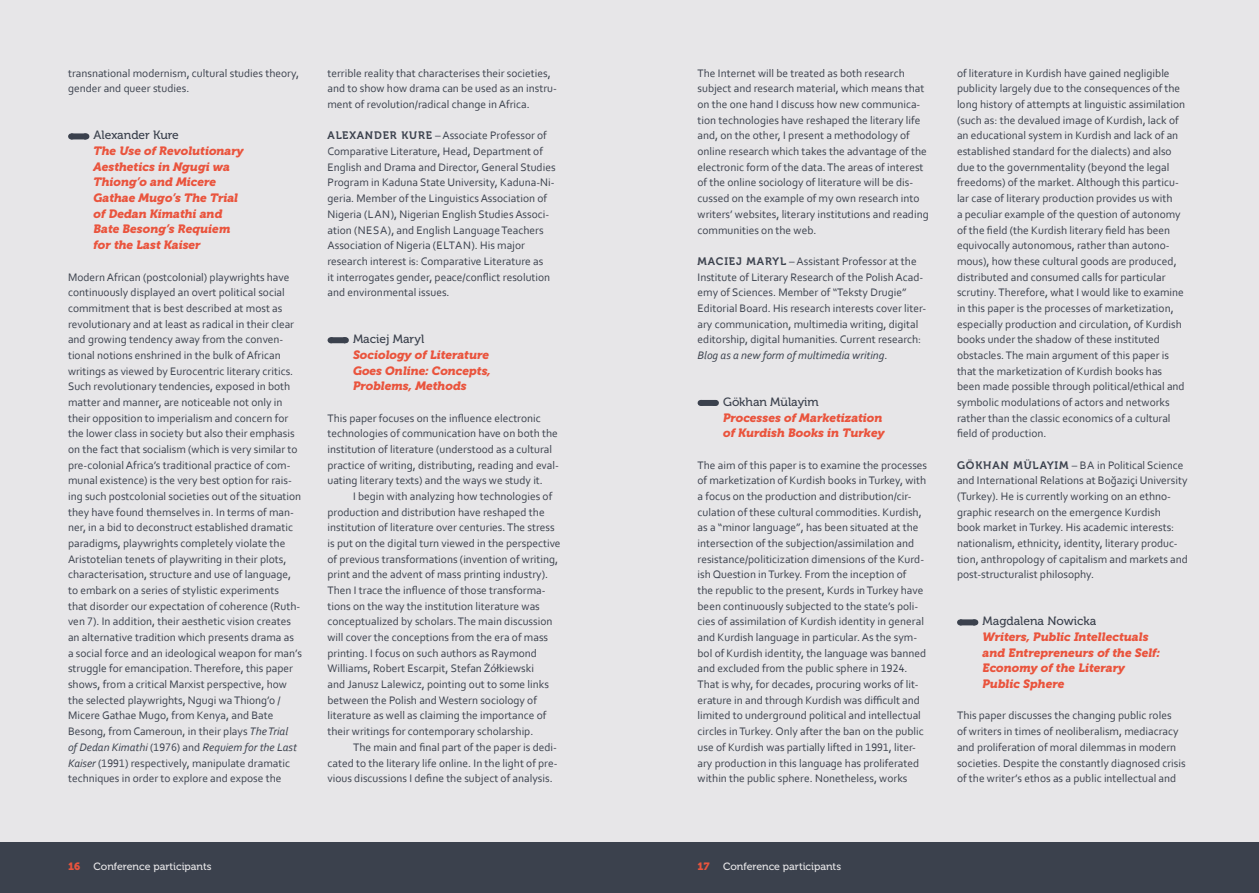
<style>
.page{position:relative;width:1259px;height:893px;background:#e7e6e8}
.page>*{position:absolute;margin:0;border:0;box-sizing:border-box;transform-origin:0 0}
.t1{font:italic 12px/15.6px "Museo 900";color:#ea543d}
.t2{font:12px "Museo 500";color:#3b414d}
.t3{font:11.4px/15.6px "Corbel";color:#3b414d}
.t4{font:10.5px "Museo 500";color:#e7e6e8}
.t5{font:10.5px "Museo 900";color:#ea543d}
.s1{font-style:italic}
.s2{font-family:"Museo 700";font-size:10.8px}
</style>
<div class="page">
<div style="left:0;top:842px;width:1259px;height:51px;background:#3b414d"></div>
<div style="left:71px;top:133px;width:14px;height:6px;background:#3b414d"></div>
<svg style="left:78px;top:133px;width:8px;height:6px"></svg>
<div style="left:330px;top:337px;width:15px;height:6px;background:#3b414d"></div>
<svg style="left:338px;top:337px;width:8px;height:6px"></svg>
<div style="left:700px;top:400px;width:15px;height:6px;background:#3b414d"></div>
<div style="left:960px;top:619px;width:14px;height:6px;background:#3b414d"></div>
<svg style="left:967px;top:619px;width:8px;height:6px"></svg>
<p class="t3" style="left:68px;top:65px;width:233px">transnational modernism, cultural studies theory, gender and queer studies.</p>
<p class="t2" style="left:94px;top:129px;width:87px">Alexander Kure</p>
<p class="t1" style="left:94px;top:143px;width:152px">The Use of Revolutionary<br>Aesthetics in Ngugi wa<br>Thiong’o and Micere<br>Gathae Mugo’s The Trial of Dedan Kimathi and<br>Bate Besong’s Requiem for the Last Kaiser</p>
<p class="t3" style="left:68px;top:269px;width:235px">Modern African (postcolonial) playwrights have continuously displayed an overt political social commitment that is best described at most as revolutionary and at least as radical in their clear and growing tendency away from the conven&shy;tional notions enshrined in the bulk of African writings as viewed by Eurocentric literary critics.<br>Such revolutionary tendencies, exposed in both matter and manner, are noticeable not only in their opposition to imperialism and concern for the lower class in society but also their emphasis on the fact that socialism (which is very similar to pre-colonial Africa’s traditional practice of com&shy;munal existence) is the very best option for rais&shy;ing such postcolonial societies out of the situation they have found themselves in. In terms of man&shy;ner, in a bid to deconstruct established dramatic paradigms, playwrights completely violate the Aristotelian tenets of playwriting in their plots, characterisation, structure and use of language, to embark on a series of stylistic experiments<br>that disorder our expectation of coherence (Ruth&shy;ven 7). In addition, their aesthetic vision creates an alternative tradition which presents drama as a social force and an ideological weapon for man’s struggle for emancipation. Therefore, this paper shows, from a critical Marxist perspective, how the selected playwrights, Ngugi wa Thiong’o / Micere Gathae Mugo, from Kenya, and Bate Besong, from Cameroun, in their plays <span class="s1">The Trial<br>of Dedan Kimathi</span> (1976) and <span class="s1">Requiem for the Last Kaiser</span> (1991) respectively, manipulate dramatic techniques in order to explore and expose the</p>
<p class="t3" style="left:327px;top:65px;width:231px">terrible reality that characterises their societies, and to show how drama can be used as an instru&shy;ment of revolution/radical change in Africa.</p>
<p class="t3" style="left:327px;top:128px;width:230px"><span class="s2">ALEXANDER KURE</span> – Associate Professor of Comparative Literature, Head, Department of English and Drama and Director, General Studies Program in Kaduna State University, Kaduna-Ni&shy;geria. Member of the Linguistics Association of Nigeria (LAN), Nigerian English Studies Associ&shy;ation (NESA), and English Language Teachers Association of Nigeria (ELTAN). His major research interest is: Comparative Literature as<br>it interrogates gender, peace/conflict resolution and environmental issues.</p>
<p class="t2" style="left:353px;top:333px;width:73px">Maciej Maryl</p>
<p class="t1" style="left:353px;top:347px;width:139px">Sociology of Literature<br>Goes Online: Concepts,<br>Problems, Methods</p>
<p class="t3" style="left:327px;top:410px;width:233px">This paper focuses on the influence electronic technologies of communication have on both the institution of literature (understood as a cultural practice of writing, distributing, reading and eval&shy;uating literary texts) and the ways we study it.</p>
<p class="t3" style="left:327px;top:488px;width:235px;text-indent:26px">I begin with analyzing how technologies of production and distribution have reshaped the institution of literature over centuries. The stress is put on the digital turn viewed in the perspective of previous transformations (invention of writing, print and the advent of mass printing industry).<br>Then I trace the influence of those transforma&shy;tions on the way the institution literature was conceptualized by scholars. The main discussion will cover the conceptions from the era of mass printing. I focus on such authors as Raymond Williams, Robert Escarpit, Stefan Żółkiewski<br>and Janusz Lalewicz, pointing out to some links between the Polish and Western sociology of literature as well as claiming the importance of their writings for contemporary scholarship.</p>
<p class="t3" style="left:327px;top:739px;width:232px;text-align:justify;text-indent:26px">The main and final part of the paper is dedi&shy;cated to the literary life online. In the light of pre&shy;vious discussions I define the subject of analysis.</p>
<p class="t3" style="left:697px;top:65px;width:233px">The Internet will be treated as both research subject and research material, which means that on the one hand I discuss how new communica&shy;tion technologies have reshaped the literary life and, on the other, I present a methodology of online research which takes the advantage of the electronic form of the data. The areas of interest of the online sociology of literature will be dis&shy;cussed on the example of my own research into writers’ websites, literary institutions and reading communities on the web.</p>
<p class="t3" style="left:697px;top:253px;width:230px"><span class="s2">MACIEJ MARYL</span> – Assistant Professor at the Institute of Literary Research of the Polish Acad&shy;emy of Sciences. Member of “Teksty Drugie” Editorial Board. His research interests cover liter&shy;ary communication, multimedia writing, digital editorship, digital humanities. Current research:<br><span class="s1">Blog as a new form of multimedia writing</span>.</p>
<p class="t2" style="left:723px;top:395px;width:97px">Gökhan Mülayim</p>
<p class="t1" style="left:723px;top:410px;width:163px">Processes of Marketization of Kurdish Books in Turkey</p>
<p class="t3" style="left:697px;top:457px;width:231px">The aim of this paper is to examine the processes of marketization of Kurdish books in Turkey, with a focus on the production and distribution/cir&shy;culation of these cultural commodities. Kurdish, as a “minor language”, has been situated at the intersection of the subjection/assimilation and resistance/politicization dimensions of the Kurd&shy;ish Question in Turkey. From the inception of<br>the republic to the present, Kurds in Turkey have been continuously subjected to the state’s poli&shy;cies of assimilation of Kurdish identity in general and Kurdish language in particular. As the sym&shy;bol of Kurdish identity, the language was banned and excluded from the public sphere in 1924.<br>That is why, for decades, procuring works of lit&shy;erature in and through Kurdish was difficult and limited to underground political and intellectual circles in Turkey. Only after the ban on the public use of Kurdish was partially lifted in 1991, liter&shy;ary production in this language has proliferated within the public sphere. Nonetheless, works</p>
<p class="t3" style="left:957px;top:65px;width:230px">of literature in Kurdish have gained negligible publicity largely due to the consequences of the long history of attempts at linguistic assimilation (such as: the devalued image of Kurdish, lack of an educational system in Kurdish and lack of an established standard for the dialects) and also due to the governmentality (beyond the legal freedoms) of the market. Although this particu&shy;lar case of literary production provides us with<br>a peculiar example of the question of autonomy of the field (the Kurdish literary field has been equivocally autonomous, rather than autono&shy;mous), how these cultural goods are produced, distributed and consumed calls for particular scrutiny. Therefore, what I would like to examine in this paper is the processes of marketization, especially production and circulation, of Kurdish books under the shadow of these instituted obstacles. The main argument of this paper is that the marketization of Kurdish books has been made possible through political/ethical and symbolic modulations of actors and networks rather than the classic economics of a cultural field of production.</p>
<p class="t3" style="left:957px;top:457px;width:232px"><span class="s2">GÖKHAN MÜLAYIM</span> – BA in Political Science and International Relations at Boğaziçi University (Turkey). He is currently working on an ethno&shy;graphic research on the emergence Kurdish<br>book market in Turkey. His academic interests: nationalism, ethnicity, identity, literary produc&shy;tion, anthropology of capitalism and markets and post-structuralist philosophy.</p>
<p class="t2" style="left:982px;top:615px;width:115px">Magdalena Nowicka</p>
<p class="t1" style="left:982px;top:629px;width:179px">Writers, Public Intellectuals and Entrepreneurs of the Self:<br>Economy of the Literary<br>Public Sphere</p>
<p class="t3" style="left:957px;top:708px;width:230px">This paper discusses the changing public roles<br>of writers in times of neoliberalism, mediacracy and proliferation of moral dilemmas in modern societies. Despite the constantly diagnosed crisis of the writer’s ethos as a public intellectual and</p>
<p class="t5" style="left:68px;top:860px;width:14px">16</p>
<p class="t4" style="left:94px;top:861px;width:119px">Conference participants</p>
<p class="t5" style="left:697px;top:860px;width:14px">17</p>
<p class="t4" style="left:723px;top:861px;width:119px">Conference participants</p>
</div>
